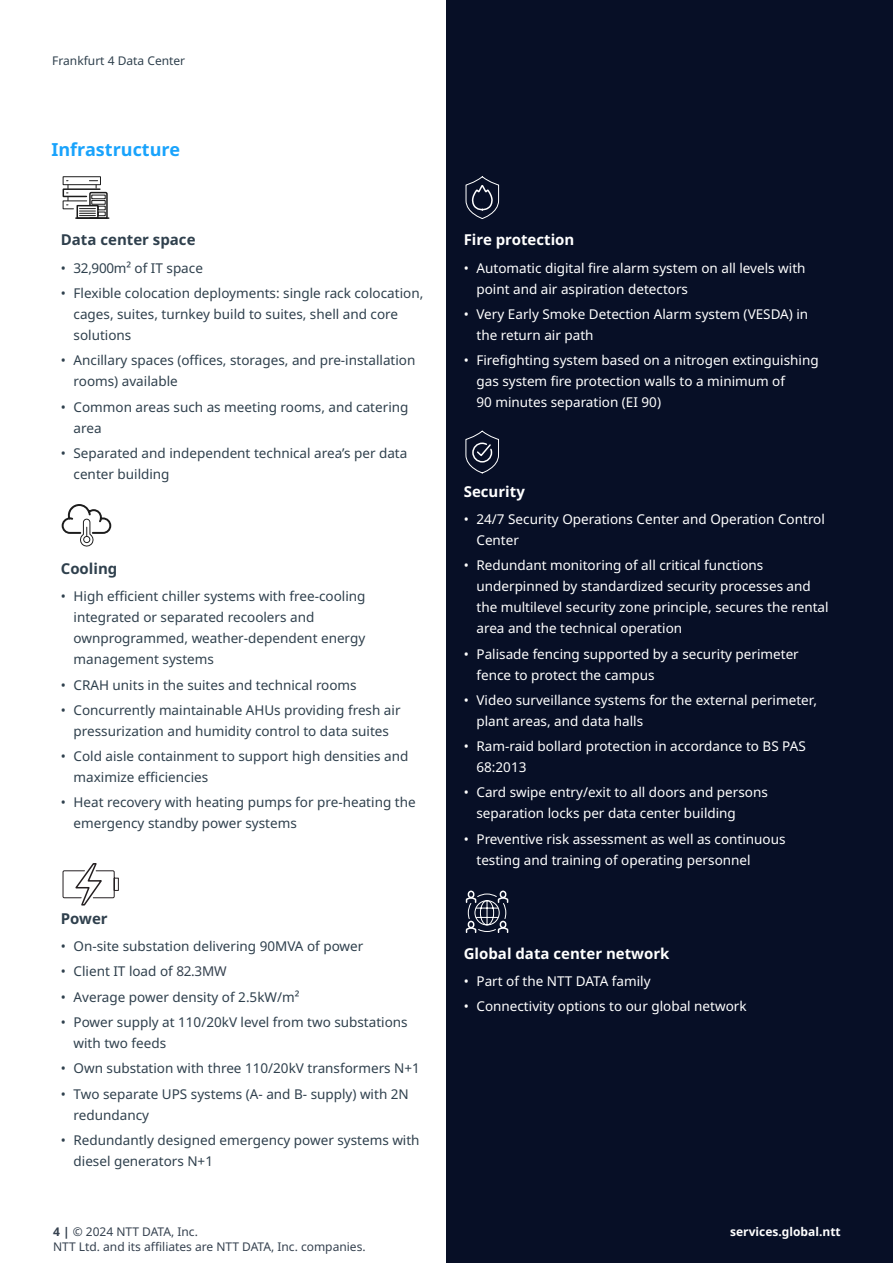
<style>
.page{position:relative;width:893px;height:1263px;background:#fff}
.page>*{position:absolute;margin:0;border:0;box-sizing:border-box;transform-origin:0 0}
.t1{font:700 18px "Noto Sans";color:#19a3fc}
.t2{font:700 15px "Noto Sans";color:#fff}
.t3{font:700 15px "Noto Sans";color:#2f404d}
.t4{font:13.5px/21px "Noto Sans";color:#2f404d}
.t5{font:13.5px/21px "Noto Sans";color:#fff}
.t6{font:12px/15px "Noto Sans";color:#35414f}
.t7{font:12px "Noto Sans";color:#2f404d}
.t8{font:700 12px "Noto Sans";color:#fff}
.s1{color:#2e404d}
.s2{color:#35414f}
.s3{font-weight:700}
</style>
<div class="page">
<div style="left:446px;top:0;width:447px;height:1263px;background:#070f26"></div>
<svg style="left:62px;top:863px;width:57px;height:43px"></svg>
<svg style="left:465px;top:430px;width:34px;height:44px"></svg>
<div style="left:500px;top:890px;width:6px;height:8px;border:2px solid #fff;border-radius:3px"></div>
<div style="left:468px;top:890px;width:6px;height:8px;border:2px solid #fff;border-radius:3px"></div>
<svg style="left:465px;top:893px;width:44px;height:40px"></svg>
<svg style="left:465px;top:176px;width:34px;height:43px"></svg>
<svg style="left:62px;top:176px;width:46px;height:43px"></svg>
<hr style="left:76px;top:217px;width:33px;height:2px;background:#1c1c1c">
<svg style="left:62px;top:504px;width:49px;height:43px"></svg>
<p class="t7" style="left:52px;top:52px;width:134px">Frankfurt 4 Data Center</p>
<h1 class="t1" style="left:51px;top:137px;width:130px">Infrastructure</h1>
<p class="t3" style="left:61px;top:229px;width:136px">Data center space</p>
<p class="t4" style="left:61px;top:258px;width:144px"><span class="s1">• 32,900</span>m² of IT space</p>
<p class="t4" style="left:74px;top:283px;width:351px;text-indent:-13px">• Flexible colocation deployments: single rack colocation, cages, suites, turnkey build to suites, shell and core solutions</p>
<p class="t4" style="left:74px;top:350px;width:343px;text-indent:-13px">• Ancillary spaces (offices, storages, and pre-installation rooms) available</p>
<p class="t4" style="left:74px;top:396px;width:336px;text-indent:-13px">• Common areas such as meeting rooms, and catering area</p>
<p class="t4" style="left:74px;top:443px;width:335px;text-indent:-13px">• Separated and independent technical area’s per data center building</p>
<p class="t3" style="left:61px;top:558px;width:58px">Cooling</p>
<p class="t4" style="left:74px;top:586px;width:293px;text-indent:-13px">• High efficient chiller systems with free-cooling integrated or separated recoolers and ownprogrammed, weather-dependent energy management systems</p>
<p class="t4" style="left:61px;top:675px;width:297px">• CRAH units in the suites and technical rooms</p>
<p class="t4" style="left:61px;top:700px;width:341px;text-align:center">• Concurrently maintainable AHUs providing fresh air pressurization and humidity control to data suites</p>
<p class="t4" style="left:74px;top:746px;width:336px;text-indent:-13px">• Cold aisle containment to support high densities and maximize efficiencies</p>
<p class="t4" style="left:74px;top:792px;width:344px;text-indent:-13px">• Heat recovery with heating pumps for pre-heating the emergency standby power systems</p>
<p class="t3" style="left:61px;top:908px;width:48px">Power</p>
<p class="t4" style="left:61px;top:936px;width:304px">• On-site substation delivering 90MVA of power</p>
<p class="t4" style="left:61px;top:961px;width:168px">• Client IT load of <span class="s2">82.3MW</span></p>
<p class="t4" style="left:61px;top:987px;width:240px">• Average power density of 2.5kW/m²</p>
<p class="t4" style="left:74px;top:1012px;width:336px;text-indent:-13px">• Power supply at 110/20kV level from two substations with two feeds</p>
<p class="t4" style="left:61px;top:1058px;width:361px">• Own substation with three 110/20kV transformers N+1</p>
<p class="t4" style="left:74px;top:1083px;width:337px;text-indent:-13px">• Two separate UPS systems (A- and B- supply) with 2N redundancy</p>
<p class="t4" style="left:74px;top:1130px;width:348px;text-indent:-13px">• Redundantly designed emergency power systems with diesel generators N+1</p>
<p class="t2" style="left:464px;top:229px;width:112px">Fire protection</p>
<p class="t5" style="left:476px;top:258px;width:331px;text-indent:-13px">• Automatic digital fire alarm system on all levels with point and air aspiration detectors</p>
<p class="t5" style="left:476px;top:304px;width:333px;text-indent:-13px">• Very Early Smoke Detection Alarm system (VESDA) in the return air path</p>
<p class="t5" style="left:476px;top:350px;width:344px;text-indent:-13px">• Firefighting system based on a nitrogen extinguishing gas system fire protection walls to a minimum of<br>90 minutes separation (EI 90)</p>
<p class="t2" style="left:464px;top:480px;width:63px">Security</p>
<p class="t5" style="left:476px;top:509px;width:350px;text-indent:-13px">• 24/7 Security Operations Center and Operation Control<br>Center</p>
<p class="t5" style="left:476px;top:555px;width:354px;text-indent:-13px">• Redundant monitoring of all critical functions underpinned by standardized security processes and the multilevel security zone principle, secures the rental area and the technical operation</p>
<p class="t5" style="left:476px;top:643px;width:324px;text-indent:-13px">• Palisade fencing supported by a security perimeter fence to protect the campus</p>
<p class="t5" style="left:476px;top:690px;width:342px;text-indent:-13px">• Video surveillance systems for the external perimeter, plant areas, and data halls</p>
<p class="t5" style="left:476px;top:736px;width:331px;text-indent:-13px">• Ram-raid bollard protection in accordance to BS PAS<br>68:2013</p>
<p class="t5" style="left:476px;top:782px;width:293px;text-indent:-13px">• Card swipe entry/exit to all doors and persons separation locks per data center building</p>
<p class="t5" style="left:476px;top:828px;width:311px;text-indent:-13px">• Preventive risk assessment as well as continuous testing and training of operating personnel</p>
<p class="t2" style="left:464px;top:942px;width:207px">Global data center network</p>
<p class="t5" style="left:464px;top:971px;width:188px">• Part of the NTT DATA family</p>
<p class="t5" style="left:464px;top:996px;width:284px">• Connectivity options to our global network</p>
<p class="t6" style="left:53px;top:1225px;width:314px"><span class="s3">4 |</span> © 2024 NTT DATA, Inc.<br>NTT Ltd. and its affiliates are NTT DATA, Inc. companies.</p>
<p class="t8" style="left:730px;top:1223px;width:112px">services.global.ntt</p>
</div>
